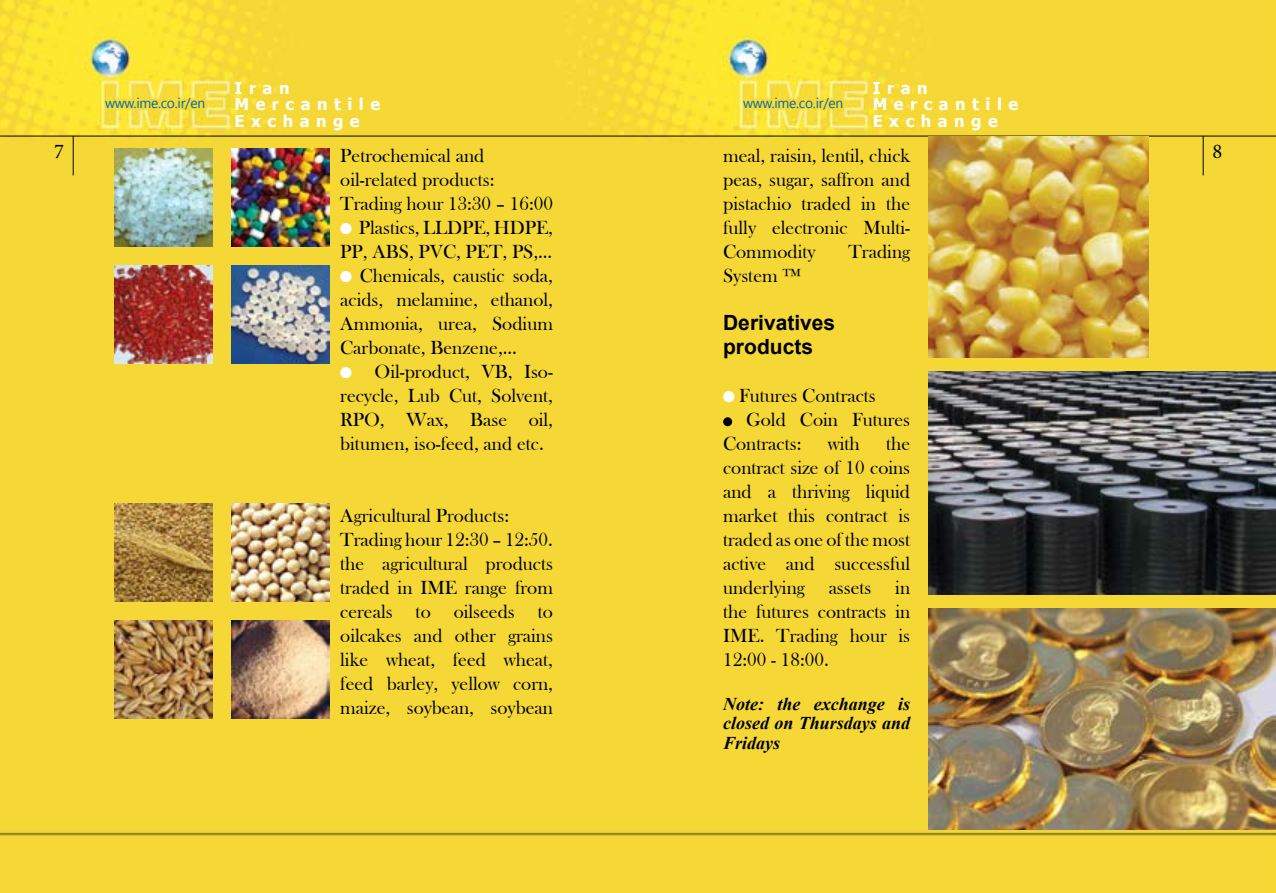
<style>
.page{position:relative;width:1276px;height:893px;background:#fff}
.page>*{position:absolute;margin:0;border:0;box-sizing:border-box;transform-origin:0 0}
.t1{font:700 21px/24px "Arial";color:#000}
.t2{font:21px "Minion Pro";color:#000}
.t3{font:19.5px/24px "Bask Old Face";color:#000;text-align:justify}
.t4{font:italic 700 18px/19.5px "Times New Roman";color:#000;text-align:justify}
.t5{font:700 16.35px/16.6px "B Tahoma";letter-spacing:.4em;color:#fff}
</style>
<div class="page">
<img style="left:0;top:0;width:530px;height:893px">
<div style="left:530px;top:0;width:746px;height:893px;background:#f5d836"></div>
<hr style="left:0;top:136px;width:1276px;height:1px;background:#000">
<div style="left:723px;top:391px;width:11px;height:11px;background:#fff;border-radius:50%"></div>
<div style="left:723px;top:417px;width:9px;height:9px;background:#000;border-radius:50%"></div>
<div style="left:340px;top:223px;width:11px;height:11px;background:#fff;border-radius:50%"></div>
<div style="left:340px;top:271px;width:11px;height:11px;background:#fff;border-radius:50%"></div>
<div style="left:340px;top:367px;width:11px;height:11px;background:#fff;border-radius:50%"></div>
<img style="left:231px;top:504px;width:98px;height:98px">
<img style="left:929px;top:136px;width:219px;height:221px">
<img style="left:929px;top:608px;width:347px;height:222px">
<img style="left:232px;top:266px;width:97px;height:98px">
<img style="left:114px;top:149px;width:98px;height:98px">
<img style="left:114px;top:266px;width:98px;height:98px">
<img style="left:232px;top:149px;width:97px;height:98px">
<img style="left:114px;top:504px;width:98px;height:98px">
<img style="left:231px;top:621px;width:98px;height:98px">
<img style="left:114px;top:621px;width:98px;height:98px">
<hr style="left:73px;top:136px;width:1px;height:39px;background:#000">
<img style="left:929px;top:371px;width:347px;height:224px">
<hr style="left:1203px;top:136px;width:1px;height:39px;background:#000">
<svg style="left:105px;top:97px;width:99px;height:12px"></svg>
<svg style="left:743px;top:97px;width:99px;height:12px"></svg>
<p class="t5" style="left:234px;top:80px;width:147px">Iran<br>Mercantile<br>Exchange</p>
<p class="t5" style="left:872px;top:80px;width:147px">Iran<br>Mercantile<br>Exchange</p>
<p class="t3" style="left:723px;top:144px;width:189px">meal, raisin, lentil, chick peas, sugar, saffron and pistachio traded in the fully electronic Multi-Commodity</p>
<p class="t2" style="left:54px;top:137px;width:11px">7</p>
<p class="t2" style="left:1212px;top:137px;width:11px">8</p>
<p class="t3" style="left:340px;top:144px;width:146px">Petrochemical and</p>
<p class="t3" style="left:340px;top:168px;width:156px">oil-related products:</p>
<p class="t3" style="left:340px;top:192px;width:214px">Trading hour 13:30 – 16:00</p>
<p class="t3" style="left:359px;top:216px;width:195px">Plastics, LLDPE, HDPE,</p>
<p class="t3" style="left:340px;top:240px;width:213px">PP, ABS, PVC, PET, PS,...</p>
<p class="t3" style="left:360px;top:264px;width:195px">Chemicals, caustic soda,</p>
<p class="t3" style="left:340px;top:288px;width:214px">acids, melamine, ethanol,</p>
<p class="t3" style="left:340px;top:312px;width:214px">Ammonia, urea, Sodium</p>
<p class="t3" style="left:340px;top:336px;width:178px">Carbonate, Benzene,...</p>
<p class="t3" style="left:375px;top:360px;width:180px">Oil-product, VB, Iso-</p>
<p class="t3" style="left:340px;top:384px;width:214px">recycle, Lub Cut, Solvent,</p>
<p class="t3" style="left:340px;top:408px;width:214px">RPO, Wax, Base oil,</p>
<p class="t3" style="left:340px;top:432px;width:205px">bitumen, iso-feed, and etc.</p>
<p class="t3" style="left:848px;top:240px;width:63px">Trading</p>
<p class="t3" style="left:723px;top:264px;width:79px">System ™</p>
<p class="t1" style="left:723px;top:311px;width:114px">Derivatives products</p>
<p class="t3" style="left:739px;top:384px;width:138px">Futures Contracts</p>
<p class="t3" style="left:746px;top:408px;width:165px">Gold Coin Futures</p>
<p class="t3" style="left:723px;top:432px;width:80px">Contracts:</p>
<p class="t3" style="left:828px;top:432px;width:33px">with</p>
<p class="t3" style="left:723px;top:432px;width:189px;text-indent:163px">the contract size of 10 coins and a thriving liquid market this contract is traded as one of the most active and successful underlying assets in the futures contracts in IME. Trading hour is 12:00 - 18:00.</p>
<p class="t4" style="left:723px;top:693px;width:189px">Note: the exchange is closed on Thursdays and Fridays</p>
<p class="t3" style="left:340px;top:504px;width:214px;text-align:left">Agricultural Products:<br>Trading hour 12:30 – 12:50. the agricultural products traded in IME range from cereals to oilseeds to oilcakes and other grains like wheat, feed wheat, feed barley, yellow corn, maize, soybean, soybean</p>
</div>
